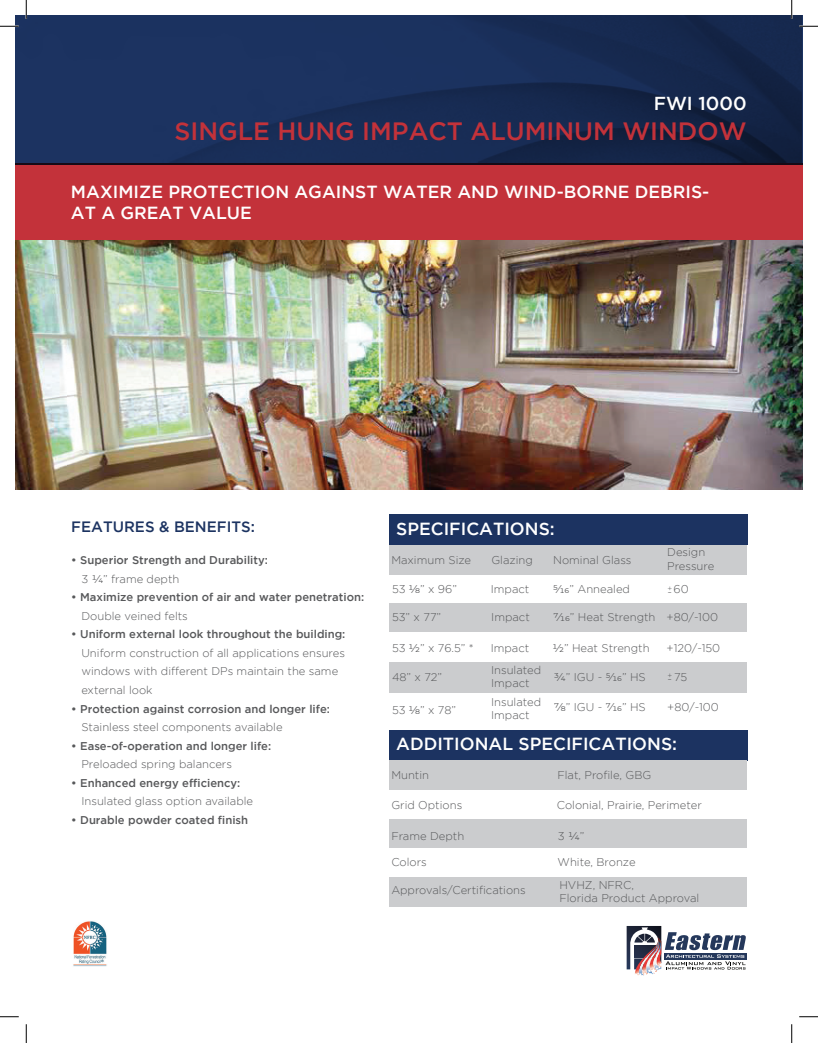
<style>
.page{position:relative;width:818px;height:1043px;background:#fff}
.page>*{position:absolute;margin:0;border:0;box-sizing:border-box;transform-origin:0 0}
.t1{font:500 25px "Gotham";color:#c3323a}
.t2{font:500 18.75px "Gotham";color:#fff}
.t3{font:500 17.5px/21px "Gotham";color:#fff}
.t4{font:500 15px "Gotham";color:#1c3361}
.t5{font:300 11.25px/13.5px "Gotham";color:#57585a}
.t6{font:500 11.25px/18.5px "Gotham";color:#57585a}
.t7{font:300 7.5px "Gotham";color:#57585a}
.s1{font-weight:300}
.s2{font-family:"Montserrat";font-weight:400}
.s3{font-size:11.25px}
</style>
<div class="page">
<div style="left:15px;top:163px;width:787px;height:77px;background:#c3323a"></div>
<div style="left:15px;top:15px;width:787px;height:149px;background:linear-gradient(to right,#1e3667,#132445)"></div>
<div style="left:389px;top:514px;width:358px;height:31px;background:#1c3361"></div>
<div style="left:389px;top:545px;width:357px;height:29px;background:#cbccce"></div>
<div style="left:389px;top:603px;width:357px;height:29px;background:#cbccce"></div>
<div style="left:389px;top:662px;width:357px;height:31px;background:#cbccce"></div>
<img style="left:15px;top:240px;width:787px;height:249px">
<div style="left:389px;top:730px;width:358px;height:30px;background:#1c3361"></div>
<div style="left:389px;top:760px;width:357px;height:30px;background:#cbccce"></div>
<div style="left:389px;top:819px;width:357px;height:28px;background:#cbccce"></div>
<div style="left:389px;top:877px;width:357px;height:29px;background:#cbccce"></div>
<div style="left:664px;top:952px;width:82px;height:7px;background:#25385b"></div>
<svg style="left:626px;top:926px;width:119px;height:49px"></svg>
<img style="left:73px;top:921px;width:34px;height:46px">
<svg style="left:0;top:25px;width:19px;height:2px"></svg>
<svg style="left:799px;top:25px;width:19px;height:2px"></svg>
<svg style="left:0;top:1016px;width:19px;height:1px"></svg>
<svg style="left:799px;top:1016px;width:19px;height:1px"></svg>
<svg style="left:25px;top:0;width:2px;height:19px"></svg>
<svg style="left:25px;top:1024px;width:2px;height:18px"></svg>
<svg style="left:790px;top:0;width:2px;height:19px"></svg>
<svg style="left:791px;top:1024px;width:1px;height:18px"></svg>
<h2 class="t2" style="left:653px;top:93px;width:94px">FWI 1000</h2>
<h1 class="t1" style="left:174px;top:117px;width:573px">SINGLE HUNG IMPACT ALUMINUM WINDOW</h1>
<h3 class="t3" style="left:71px;top:181px;width:640px">MAXIMIZE PROTECTION AGAINST WATER AND WIND-BORNE DEBRIS-<br>AT A GREAT VALUE</h3>
<h3 class="t4" style="left:71px;top:518px;width:185px">FEATURES &amp; BENEFITS:</h3>
<p class="t6" style="left:81px;top:551px;width:188px;text-indent:-10px">• Superior Strength and Durability:<br><span class="s1">3</span> <span class="s2">¼</span><span class="s1">” frame depth</span></p>
<p class="t6" style="left:71px;top:588px;width:294px">• Maximize prevention of air and water penetration:</p>
<p class="t5" style="left:81px;top:609px;width:108px">Double veined felts</p>
<p class="t6" style="left:71px;top:625px;width:275px">• Uniform external look throughout the building:</p>
<p class="t5" style="left:81px;top:643px;width:265px;line-height:18.5px">Uniform construction of all applications ensures windows with different DPs maintain the same external look</p>
<p class="t6" style="left:71px;top:699px;width:260px">• Protection against corrosion and longer life:</p>
<p class="t5" style="left:81px;top:720px;width:203px">Stainless steel components available</p>
<p class="t6" style="left:71px;top:736px;width:201px">• Ease-of-operation and longer life:</p>
<p class="t5" style="left:81px;top:757px;width:152px">Preloaded spring balancers</p>
<p class="t6" style="left:71px;top:773px;width:171px">• Enhanced energy efficiency:</p>
<p class="t5" style="left:81px;top:794px;width:173px">Insulated glass option available</p>
<p class="t6" style="left:71px;top:810px;width:178px">• Durable powder coated finish</p>
<h3 class="t3" style="left:396px;top:517px;width:160px">SPECIFICATIONS:</h3>
<p class="t5" style="left:391px;top:552px;width:81px">Maximum Size</p>
<p class="t5" style="left:491px;top:552px;width:43px">Glazing</p>
<p class="t5" style="left:553px;top:552px;width:80px">Nominal Glass</p>
<p class="t5" style="left:392px;top:582px;width:66px">53 <span class="s2">⅛</span>” x 96”</p>
<p class="t5" style="left:491px;top:582px;width:40px">Impact</p>
<p class="t5" style="left:553px;top:582px;width:78px"><span class="s2">5/16</span>” Annealed</p>
<p class="t5" style="left:673px;top:582px;width:17px">60</p>
<p class="t5" style="left:392px;top:610px;width:51px">53” x 77”</p>
<p class="t5" style="left:491px;top:610px;width:40px">Impact</p>
<p class="t5" style="left:553px;top:610px;width:166px"><span class="s2">7/16</span>” Heat Strength +80/-100</p>
<p class="t5" style="left:667px;top:545px;width:49px">Design<br>Pressure</p>
<p class="t7" style="left:667px;top:584px;width:6px">+<span class="s3">-</span></p>
<p class="t5" style="left:392px;top:641px;width:83px">53 <span class="s2">½</span>” x 76.5” *</p>
<p class="t5" style="left:490px;top:641px;width:40px">Impact</p>
<p class="t5" style="left:552px;top:641px;width:99px"><span class="s2">½</span>” Heat Strength</p>
<p class="t5" style="left:666px;top:641px;width:55px">+120/-150</p>
<p class="t5" style="left:392px;top:670px;width:52px">48” x 72”</p>
<p class="t5" style="left:491px;top:663px;width:51px">Insulated<br>Impact</p>
<p class="t5" style="left:554px;top:670px;width:93px"><span class="s2">¾</span>” IGU - <span class="s2">5/16</span>” HS</p>
<p class="t5" style="left:674px;top:670px;width:15px">75</p>
<p class="t7" style="left:667px;top:671px;width:6px">+<span class="s3">-</span></p>
<p class="t5" style="left:392px;top:703px;width:66px">53 <span class="s2">⅛</span>” x 78”</p>
<p class="t5" style="left:491px;top:694px;width:51px">Insulated<br>Impact</p>
<p class="t5" style="left:554px;top:700px;width:93px"><span class="s2">⅞</span>” IGU - <span class="s2">7/16</span>” HS</p>
<p class="t5" style="left:667px;top:700px;width:53px">+80/-100</p>
<h3 class="t3" style="left:396px;top:733px;width:282px">ADDITIONAL SPECIFICATIONS:</h3>
<p class="t5" style="left:391px;top:768px;width:39px">Muntin</p>
<p class="t5" style="left:557px;top:768px;width:95px">Flat, Profile, GBG</p>
<p class="t5" style="left:391px;top:798px;width:72px">Grid Options</p>
<p class="t5" style="left:556px;top:798px;width:147px">Colonial, Prairie, Perimeter</p>
<p class="t5" style="left:391px;top:829px;width:74px">Frame Depth</p>
<p class="t5" style="left:558px;top:829px;width:28px">3 <span class="s2">¼</span>”</p>
<p class="t5" style="left:391px;top:854px;width:37px">Colors</p>
<p class="t5" style="left:557px;top:854px;width:79px">White, Bronze</p>
<p class="t5" style="left:391px;top:883px;width:136px">Approvals/Certifications</p>
<p class="t5" style="left:559px;top:877px;width:141px">HVHZ, NFRC,<br>Florida Product Approval</p>
</div>
